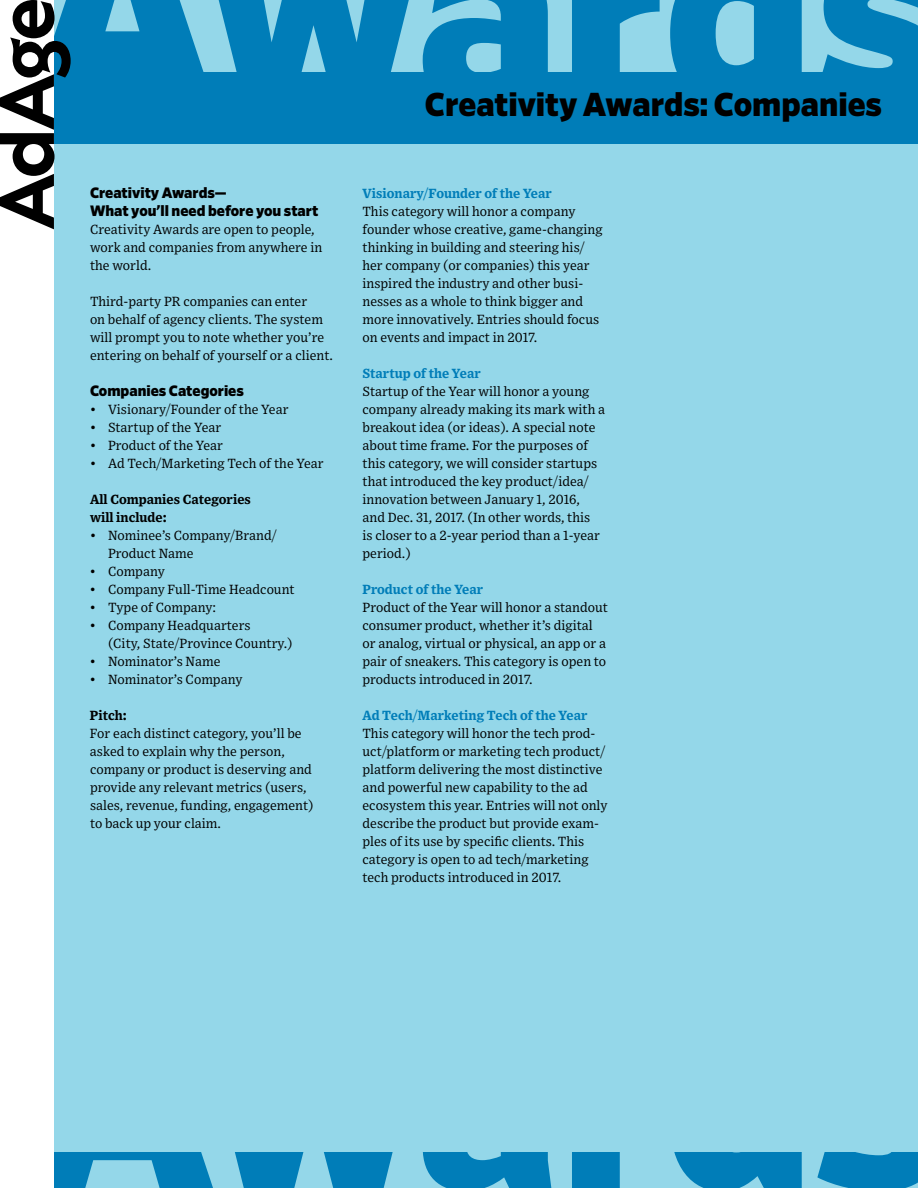
<style>
.page{position:relative;width:918px;height:1188px;background:#fff}
.page>*{position:absolute;margin:0;border:0;box-sizing:border-box;transform-origin:0 0}
.t1{font:900 33px "Retina";color:#000}
.t2{font:900 15px/18px "Retina";color:#000}
.t3{font:13.35px/18px "Exchange";color:#000}
.t4{font:700 13.35px "Exchange";color:#007db8}
.t5{font:700 13.35px/18px "Exchange";color:#000}
</style>
<div class="page">
<svg style="left:54px;top:1152px;width:864px;height:36px;background:#2f9ac7"></svg>
<div style="left:54px;top:144px;width:864px;height:1008px;background:#94d7e9"></div>
<div style="left:54px;top:72px;width:864px;height:72px;background:#007db8"></div>
<svg style="left:71px;top:0;width:847px;height:72px;background:#2f99c7"></svg>
<svg style="left:0;top:0;width:71px;height:229px"></svg>
<p class="t2" style="left:90px;top:183px;width:230px">Creativity Awards—<br>What you’ll need before you start</p>
<p class="t3" style="left:90px;top:220px;width:234px">Creativity Awards are open to people, work and companies from anywhere in the world.</p>
<p class="t3" style="left:90px;top:292px;width:245px">Third-party PR companies can enter<br>on behalf of agency clients. The system will prompt you to note whether you’re entering on behalf of yourself or a client.</p>
<p class="t2" style="left:90px;top:381px;width:155px">Companies Categories</p>
<p class="t3" style="left:90px;top:400px;width:200px">• Visionary/Founder of the Year</p>
<p class="t3" style="left:90px;top:418px;width:133px">• Startup of the Year</p>
<p class="t3" style="left:90px;top:436px;width:135px">• Product of the Year</p>
<p class="t3" style="left:90px;top:454px;width:235px">• Ad Tech/Marketing Tech of the Year</p>
<p class="t5" style="left:90px;top:490px;width:163px">All Companies Categories will include:</p>
<p class="t3" style="left:108px;top:526px;width:170px;text-indent:-18px">• Nominee’s Company/Brand/<br>Product Name</p>
<p class="t3" style="left:90px;top:562px;width:76px">• Company</p>
<p class="t3" style="left:90px;top:580px;width:206px">• Company Full-Time Headcount</p>
<p class="t3" style="left:90px;top:598px;width:128px">• Type of Company:</p>
<p class="t3" style="left:108px;top:616px;width:186px;text-indent:-18px">• Company Headquarters<br>(City, State/Province Country.)</p>
<p class="t3" style="left:90px;top:652px;width:132px">• Nominator’s Name</p>
<p class="t3" style="left:90px;top:670px;width:154px">• Nominator’s Company</p>
<p class="t5" style="left:90px;top:706px;width:38px">Pitch:</p>
<p class="t3" style="left:90px;top:724px;width:225px">For each distinct category, you’ll be asked to explain why the person, company or product is deserving and provide any relevant metrics (users, sales, revenue, funding, engagement) to back up your claim.</p>
<h1 class="t1" style="left:425px;top:82px;width:459px">Creativity Awards: Companies</h1>
<p class="t4" style="left:362px;top:183px;width:191px">Visionary/Founder of the Year</p>
<p class="t3" style="left:362px;top:202px;width:242px">This category will honor a company founder whose creative, game-changing thinking in building and steering his/ her company (or companies) this year inspired the industry and other busi&shy;nesses as a whole to think bigger and more innovatively. Entries should focus on events and impact in 2017.</p>
<p class="t4" style="left:363px;top:363px;width:120px">Startup of the Year</p>
<p class="t3" style="left:363px;top:382px;width:244px">Startup of the Year will honor a young company already making its mark with a breakout idea (or ideas). A special note about time frame. For the purposes of this category, we will consider startups that introduced the key product/idea/ innovation between January 1, 2016, and Dec. 31, 2017. (In other words, this<br>is closer to a 2-year period than a 1-year period.)</p>
<p class="t4" style="left:363px;top:579px;width:122px">Product of the Year</p>
<p class="t3" style="left:363px;top:598px;width:247px">Product of the Year will honor a standout consumer product, whether it’s digital or analog, virtual or physical, an app or a pair of sneakers. This category is open to products introduced in 2017.</p>
<p class="t4" style="left:363px;top:705px;width:227px">Ad Tech/Marketing Tech of the Year</p>
<p class="t3" style="left:363px;top:724px;width:247px">This category will honor the tech prod&shy;uct/platform or marketing tech product/ platform delivering the most distinctive and powerful new capability to the ad ecosystem this year. Entries will not only describe the product but provide exam&shy;ples of its use by specific clients. This category is open to ad tech/marketing tech products introduced in 2017.</p>
</div>
